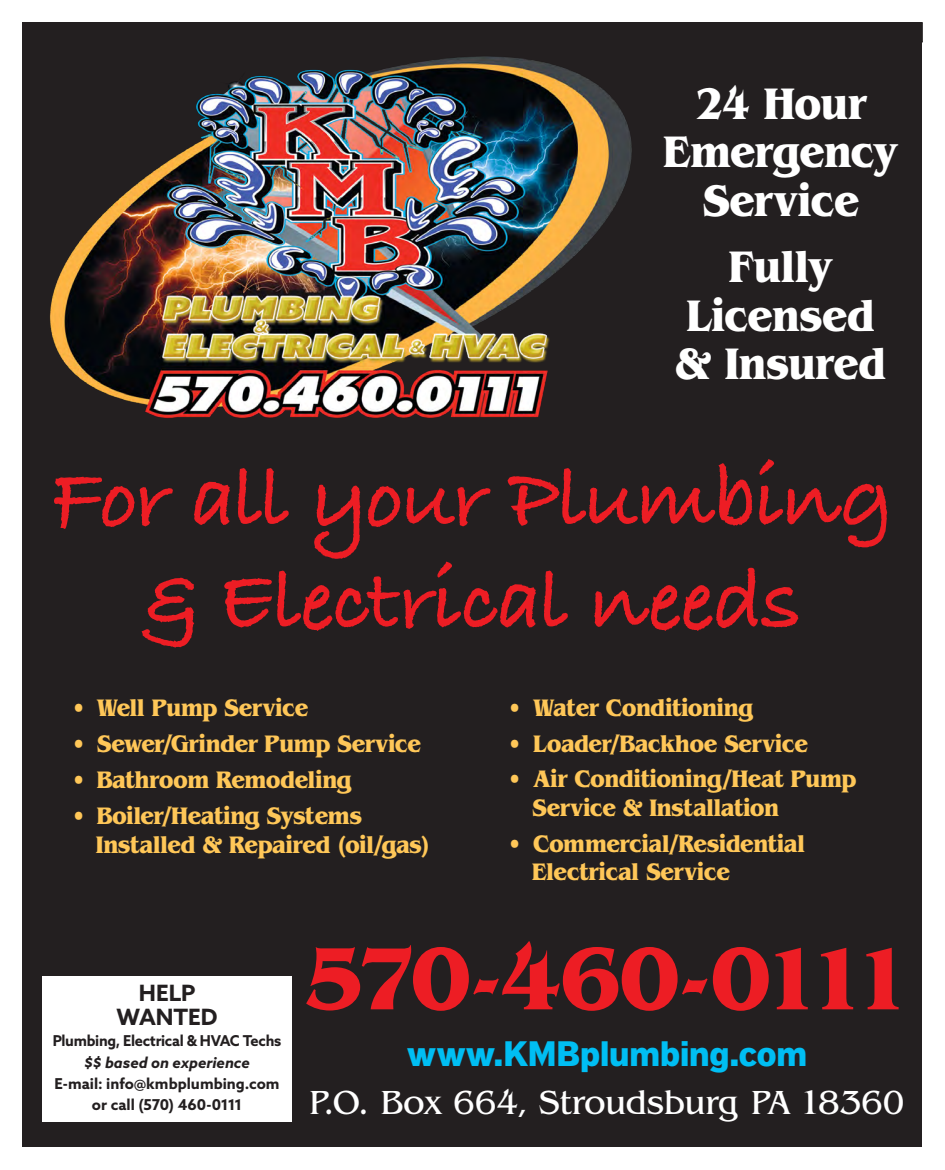
<style>
.page{position:relative;width:945px;height:1170px;background:#fff}
.page>*{position:absolute;margin:0;border:0;box-sizing:border-box;transform-origin:0 0}
.t1{font:700 92.5px "Benguiat";letter-spacing:-.105em;color:#ed1d24}
.t2{font:700 88.75px/102.5px "Bradley Hand ITCTT";letter-spacing:-.02em;color:#ed1d24;text-align:center}
.t3{font:700 46.25px/48.8px "Benguiat";letter-spacing:-.01em;color:#fff;text-align:center;scale:.9 1}
.t4{font:35px "Benguiat";letter-spacing:-.02em;color:#fff}
.t5{font:900 35px "Dagny Pro";color:#00bef3}
.t6{font:700 25px/28.8px "Benguiat";letter-spacing:-.015em;color:#ffc758;scale:.9 1}
.t7{font:700 22.5px/23.8px "Azo Sans";letter-spacing:-.005em;color:#231f20;text-align:center}
.t8{font:700 15px/21.2px "Azo Sans";letter-spacing:-.015em;color:#231f20;text-align:center}
.t9{font:italic 700 15px "Azo Sans";color:#231f20}
</style>
<div class="page">
<div style="left:22px;top:22px;width:900px;height:1126px;background:#231f20"></div>
<img style="left:50px;top:56px;width:582px;height:362px">
<div style="left:43px;top:976px;width:249px;height:146px;background:#fff"></div>
<h3 class="t3" style="left:664px;top:79px;width:262px">24 Hour<br>Emergency<br>Service</h3>
<h3 class="t3" style="left:675px;top:242px;width:237px">Fully<br>Licensed &amp; Insured</h3>
<h2 class="t2" style="left:51px;top:444px;width:844px">For all your Plumbing &amp; Electrical needs</h2>
<p class="t6" style="left:74px;top:693px;width:261px">• Well Pump Service</p>
<p class="t6" style="left:74px;top:729px;width:387px">• Sewer/Grinder Pump Service</p>
<p class="t6" style="left:74px;top:766px;width:310px">• Bathroom Remodeling</p>
<p class="t6" style="left:96px;top:801px;width:372px;text-indent:-22px">• Boiler/Heating Systems<br>Installed &amp; Repaired (oil/gas)</p>
<p class="t6" style="left:511px;top:693px;width:271px">• Water Conditioning</p>
<p class="t6" style="left:511px;top:729px;width:332px">• Loader/Backhoe Service</p>
<p class="t6" style="left:532px;top:764px;width:362px;text-indent:-22px">• Air Conditioning/Heat Pump<br>Service &amp; Installation</p>
<p class="t6" style="left:532px;top:829px;width:305px;text-indent:-22px">• Commercial/Residential<br>Electrical Service</p>
<p class="t7" style="left:117px;top:981px;width:102px">HELP<br>WANTED</p>
<p class="t8" style="left:53px;top:1030px;width:230px">Plumbing, Electrical &amp; HVAC Techs</p>
<p class="t9" style="left:84px;top:1052px;width:167px">$$ based on experience</p>
<p class="t8" style="left:55px;top:1073px;width:227px">E-mail: info@kmbplumbing.com or call (570) 460-0111</p>
<h1 class="t1" style="left:302px;top:924px;width:613px">570-460-0111</h1>
<h3 class="t5" style="left:407px;top:1032px;width:402px">www.KMBplumbing.com</h3>
<h3 class="t4" style="left:309px;top:1083px;width:597px">P.O. Box 664, Stroudsburg PA 18360</h3>
</div>
